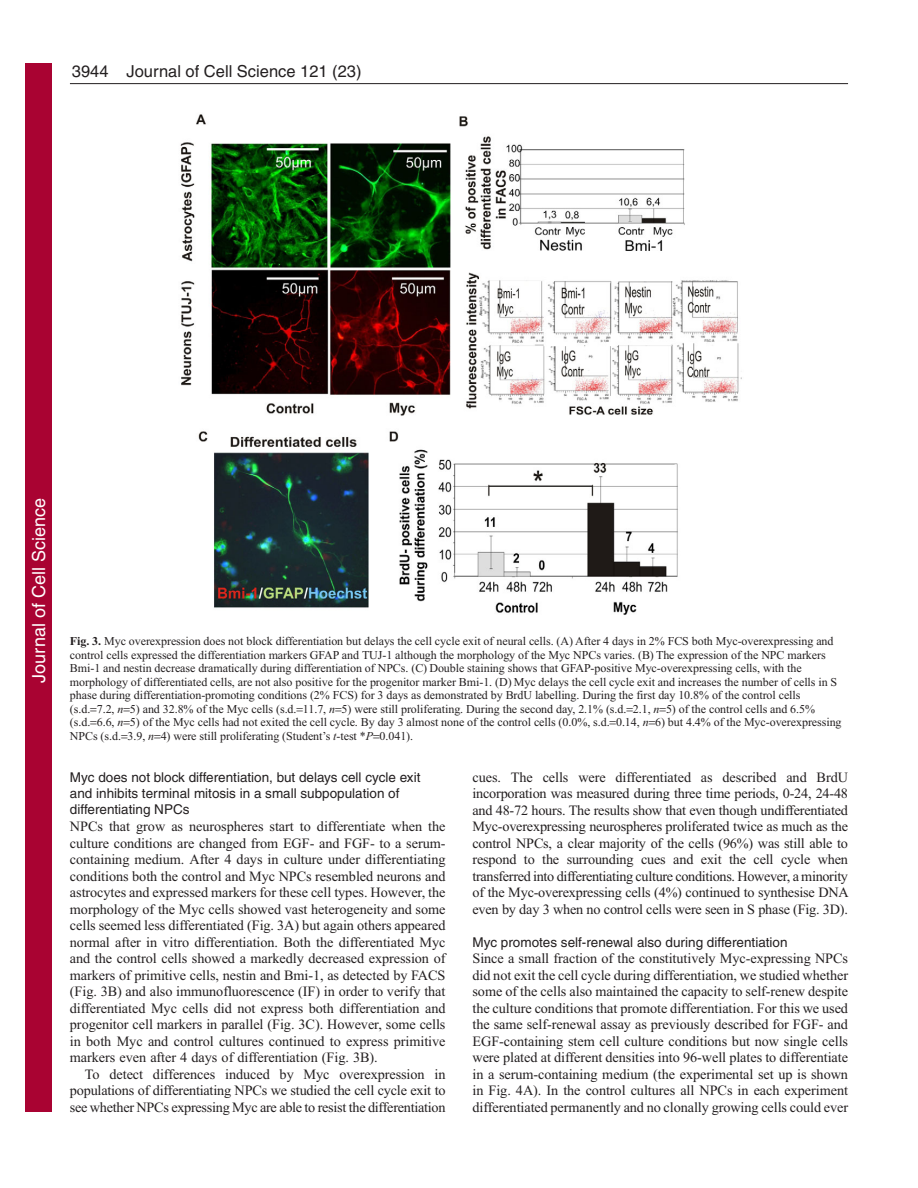
<style>
.page{position:relative;width:918px;height:1188px;background:#fff}
.page>*{position:absolute;margin:0;border:0;box-sizing:border-box;transform-origin:0 0}
.t1{font:18px "Helvetica";color:#fff}
.t2{font:16.5px "Helvetica";color:#231f20}
.t3{font:14.25px/16.5px "Times New Roman";letter-spacing:-.015em;color:#231f20;text-align:justify}
.t4{font:13.5px/16.5px "Helvetica";color:#231f20}
.t5{font:12px/13.5px "Times New Roman";letter-spacing:-.005em;color:#231f20}
.s1{font-weight:700}
.s2{font-style:italic}
</style>
<div class="page">
<hr style="left:70px;top:83px;width:778px;height:1px;background:#231f20">
<img style="left:180px;top:114px;width:562px;height:501px">
<div style="left:26px;top:64px;width:26px;height:1048px;background:#a90332"></div>
<p class="t2" style="left:72px;top:65px;width:38px">3944</p>
<p class="t2" style="left:127px;top:65px;width:237px">Journal of Cell Science 121 (23)</p>
<p class="t1" style="left:28px;top:683px;width:186px;rotate:-90deg">Journal of Cell Science</p>
<p class="t5" style="left:70px;top:636px;width:773px"><span class="s1">Fig. 3.</span> Myc overexpression does not block differentiation but delays the cell cycle exit of neural cells. (A) After 4 days in 2% FCS both Myc-overexpressing and control cells expressed the differentiation markers GFAP and TUJ-1 although the morphology of the Myc NPCs varies. (B) The expression of the NPC markers Bmi-1 and nestin decrease dramatically during differentiation of NPCs. (C) Double staining shows that GFAP-positive Myc-overexpressing cells, with the morphology of differentiated cells, are not also positive for the progenitor marker Bmi-1. (D) Myc delays the cell cycle exit and increases the number of cells in S phase during differentiation-promoting conditions (2% FCS) for 3 days as demonstrated by BrdU labelling. During the first day 10.8% of the control cells<br>(s.d. 7.2, <span class="s2">n</span> 5) and 32.8% of the Myc cells (s.d. 11.7, <span class="s2">n</span> 5) were still proliferating. During the second day, 2.1% (s.d. 2.1, <span class="s2">n</span> 5) of the control cells and 6.5%<br>(s.d. 6.6, <span class="s2">n</span> 5) of the Myc cells had not exited the cell cycle. By day 3 almost none of the control cells (0.0%, s.d. 0.14, <span class="s2">n</span> 6) but 4.4% of the Myc-overexpressing NPCs (s.d. 3.9, <span class="s2">n</span> 4) were still proliferating (Student’s <span class="s2">t</span>-test *<span class="s2">P</span> 0.041).</p>
<p class="t4" style="left:70px;top:770px;width:352px">Myc does not block differentiation, but delays cell cycle exit and inhibits terminal mitosis in a small subpopulation of differentiating NPCs</p>
<p class="t3" style="left:70px;top:819px;width:377px">NPCs that grow as neurospheres start to differentiate when the culture conditions are changed from EGF- and FGF- to a serum&shy;containing medium. After 4 days in culture under differentiating conditions both the control and Myc NPCs resembled neurons and astrocytes and expressed markers for these cell types. However, the morphology of the Myc cells showed vast heterogeneity and some cells seemed less differentiated (Fig. 3A) but again others appeared normal after in vitro differentiation. Both the differentiated Myc and the control cells showed a markedly decreased expression of markers of primitive cells, nestin and Bmi-1, as detected by FACS (Fig. 3B) and also immunofluorescence (IF) in order to verify that differentiated Myc cells did not express both differentiation and progenitor cell markers in parallel (Fig. 3C). However, some cells in both Myc and control cultures continued to express primitive markers even after 4 days of differentiation (Fig. 3B).</p>
<p class="t3" style="left:70px;top:1067px;width:377px;text-indent:15px">To detect differences induced by Myc overexpression in populations of differentiating NPCs we studied the cell cycle exit to see whether NPCs expressing Myc are able to resist the differentiation</p>
<p class="t3" style="left:472px;top:770px;width:378px">cues. The cells were differentiated as described and BrdU incorporation was measured during three time periods, 0-24, 24-48 and 48-72 hours. The results show that even though undifferentiated Myc-overexpressing neurospheres proliferated twice as much as the control NPCs, a clear majority of the cells (96%) was still able to respond to the surrounding cues and exit the cell cycle when transferred into differentiating culture conditions. However, a minority of the Myc-overexpressing cells (4%) continued to synthesise DNA even by day 3 when no control cells were seen in S phase (Fig. 3D).</p>
<p class="t4" style="left:472px;top:935px;width:317px">Myc promotes self-renewal also during differentiation</p>
<p class="t3" style="left:472px;top:951px;width:377px">Since a small fraction of the constitutively Myc-expressing NPCs did not exit the cell cycle during differentiation, we studied whether some of the cells also maintained the capacity to self-renew despite the culture conditions that promote differentiation. For this we used the same self-renewal assay as previously described for FGF- and EGF-containing stem cell culture conditions but now single cells were plated at different densities into 96-well plates to differentiate in a serum-containing medium (the experimental set up is shown in Fig. 4A). In the control cultures all NPCs in each experiment differentiated permanently and no clonally growing cells could ever</p>
</div>
